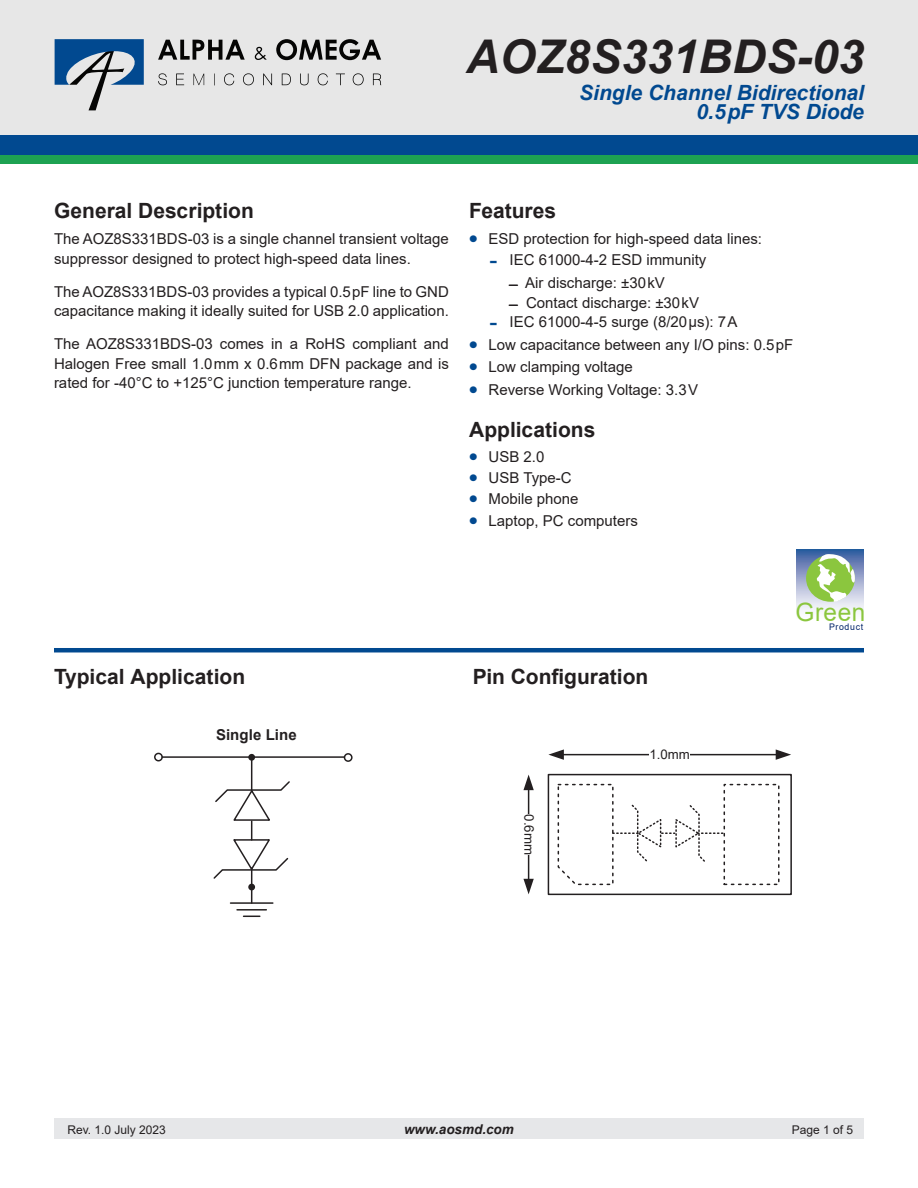
<style>
.page{position:relative;width:918px;height:1188px;background:#fff}
.page>*{position:absolute;margin:0;border:0;box-sizing:border-box;transform-origin:0 0}
.t1{font:italic 700 46.5px "Arial";color:#231f20}
.t2{font:25.2px "Arial";letter-spacing:.02em;color:#8bc63e}
.Heading{font:700 21px "Arial";color:#231f20}
.t3{font:italic 700 21px/19.5px "Arial";color:#014990;text-align:right}
.Body_text{font:15px/19.5px "Arial";color:#231f20}
.Heading-2{font:700 15px "Arial";letter-spacing:.005em;color:#231f20}
.t4{font:italic 700 13.5px "Arial";color:#231f20}
.t5{font:13.35px "Arial";color:#231f20}
.t6{font:13.2px "Arial";color:#231f20}
.t7{font:12px "Arial";color:#231f20}
.t8{font:9px "Arial";letter-spacing:.075em;color:#002369}
.s1{font-weight:700;font-size:24px;color:#014990}
.s2{font-size:24px;color:#014990}
</style>
<div class="page">
<div style="left:0;top:0;width:918px;height:142px;background:#e7e7e7"></div>
<div style="left:0;top:136px;width:918px;height:19px;background:#014990"></div>
<div style="left:0;top:155px;width:918px;height:9px;background:#1da252"></div>
<div style="left:54px;top:1119px;width:810px;height:20px;background:#e6e7e9"></div>
<svg style="left:797px;top:550px;width:67px;height:60px;background:#a1b0d1"></svg>
<div style="left:806px;top:555px;width:49px;height:47px;background:#8bc63e;border-radius:50%"></div>
<svg style="left:816px;top:554px;width:39px;height:48px"></svg>
<hr style="left:54px;top:648px;width:810px;height:4px;background:#014990">
<hr style="left:251px;top:868px;width:1px;height:35px;background:#231f20">
<hr style="left:251px;top:757px;width:1px;height:34px;background:#231f20">
<hr style="left:231px;top:902px;width:42px;height:2px;background:#231f20">
<hr style="left:237px;top:909px;width:29px;height:2px;background:#231f20">
<svg style="left:244px;top:916px;width:16px;height:1px"></svg>
<hr style="left:162px;top:756px;width:183px;height:2px;background:#231f20">
<div style="left:248px;top:754px;width:7px;height:7px;border:2px solid #231f20;border-radius:50%"></div>
<div style="left:154px;top:753px;width:9px;height:8px;border:2px solid #231f20;border-radius:50%"></div>
<div style="left:344px;top:753px;width:9px;height:9px;border:2px solid #231f20;border-radius:50%"></div>
<svg style="left:213px;top:780px;width:77px;height:110px"></svg>
<div style="left:248px;top:884px;width:7px;height:6px;border:2px solid #231f20;border-radius:50%"></div>
<div style="left:548px;top:774px;width:244px;height:121px;border:2px solid #231f20"></div>
<hr style="left:563px;top:754px;width:214px;height:1px;background:#231f20">
<svg style="left:548px;top:749px;width:16px;height:11px"></svg>
<svg style="left:776px;top:749px;width:15px;height:11px"></svg>
<div style="left:649px;top:747px;width:41px;height:16px;background:#fff"></div>
<hr style="left:528px;top:789px;width:1px;height:91px;background:#231f20">
<svg style="left:523px;top:775px;width:11px;height:15px"></svg>
<svg style="left:523px;top:879px;width:11px;height:15px"></svg>
<div style="left:521px;top:814px;width:16px;height:40px;background:#fff"></div>
<svg style="left:557px;top:783px;width:167px;height:103px"></svg>
<svg style="left:158px;top:40px;width:87px;height:20px"></svg>
<svg style="left:255px;top:47px;width:12px;height:13px"></svg>
<svg style="left:276px;top:39px;width:105px;height:21px"></svg>
<svg style="left:55px;top:39px;width:89px;height:71px"></svg>
<svg style="left:158px;top:73px;width:9px;height:12px"></svg>
<svg style="left:176px;top:74px;width:8px;height:11px"></svg>
<svg style="left:193px;top:74px;width:11px;height:11px"></svg>
<svg style="left:224px;top:73px;width:10px;height:12px"></svg>
<svg style="left:243px;top:73px;width:11px;height:12px"></svg>
<svg style="left:263px;top:74px;width:9px;height:11px"></svg>
<svg style="left:282px;top:74px;width:9px;height:11px"></svg>
<svg style="left:300px;top:74px;width:9px;height:11px"></svg>
<svg style="left:318px;top:73px;width:10px;height:12px"></svg>
<svg style="left:336px;top:74px;width:9px;height:11px"></svg>
<svg style="left:353px;top:73px;width:11px;height:12px"></svg>
<svg style="left:373px;top:74px;width:8px;height:11px"></svg>
<h1 class="t1" style="left:466px;top:26px;width:399px">AOZ8S331BDS-03</h1>
<h3 class="t3" style="left:579px;top:83px;width:286px">Single Channel Bidirectional<br>0.5 pF TVS Diode</h3>
<p class="Heading" style="left:54px;top:196px;width:201px">General Description</p>
<p class="Body_text" style="left:54px;top:229px;width:396px">The AOZ8S331BDS-03 is a single channel transient voltage suppressor designed to protect high-speed data lines.</p>
<p class="Body_text" style="left:54px;top:281px;width:396px">The AOZ8S331BDS-03 provides a typical 0.5 pF line to GND capacitance making it ideally suited for USB 2.0 application.</p>
<p class="Body_text" style="left:54px;top:334px;width:396px;text-align:justify">The AOZ8S331BDS-03 comes in a RoHS compliant and Halogen Free small 1.0 mm x 0.6 mm DFN package and is rated for -40°C to +125°C junction temperature range.</p>
<p class="Heading" style="left:469px;top:196px;width:88px">Features</p>
<p class="Body_text" style="left:469px;top:229px;width:294px"><span class="s1">•</span> ESD protection for high-speed data lines:</p>
<p class="Body_text" style="left:489px;top:250px;width:218px"><span class="s2">-</span> IEC 61000-4-2 ESD immunity</p>
<p class="Body_text" style="left:514px;top:273px;width:153px">̶ Air discharge: ±30 kV</p>
<p class="Body_text" style="left:514px;top:292px;width:187px">̶ Contact discharge: ±30 kV</p>
<p class="Body_text" style="left:489px;top:312px;width:250px"><span class="s2">-</span> IEC 61000-4-5 surge (8/20 μs): 7 A</p>
<p class="Body_text" style="left:469px;top:335px;width:326px"><span class="s1">•</span> Low capacitance between any I/O pins: 0.5 pF</p>
<p class="Body_text" style="left:469px;top:357px;width:165px"><span class="s1">•</span> Low clamping voltage</p>
<p class="Body_text" style="left:469px;top:380px;width:230px"><span class="s1">•</span> Reverse Working Voltage: 3.3 V</p>
<p class="Heading" style="left:469px;top:415px;width:128px">Applications</p>
<p class="Body_text" style="left:469px;top:447px;width:77px"><span class="s1">•</span> USB 2.0</p>
<p class="Body_text" style="left:469px;top:468px;width:104px"><span class="s1">•</span> USB Type-C</p>
<p class="Body_text" style="left:469px;top:489px;width:111px"><span class="s1">•</span> Mobile phone</p>
<p class="Body_text" style="left:469px;top:511px;width:170px"><span class="s1">•</span> Laptop, PC computers</p>
<p class="t2" style="left:796px;top:595px;width:71px">Green</p>
<p class="t8" style="left:829px;top:620px;width:36px">Product</p>
<p class="Heading" style="left:54px;top:662px;width:193px">Typical Application</p>
<p class="Heading" style="left:473px;top:662px;width:177px">Pin Configuration</p>
<p class="Heading-2" style="left:216px;top:724px;width:82px">Single Line</p>
<p class="t6" style="left:538px;top:814px;width:42px;rotate:90deg">0.6mm</p>
<p class="t5" style="left:650px;top:745px;width:42px">1.0mm</p>
<p class="t7" style="left:68px;top:1121px;width:100px">Rev. 1.0 July 2023</p>
<p class="t4" style="left:404px;top:1120px;width:111px">www.aosmd.com</p>
<p class="t7" style="left:792px;top:1121px;width:63px">Page 1 of 5</p>
</div>
